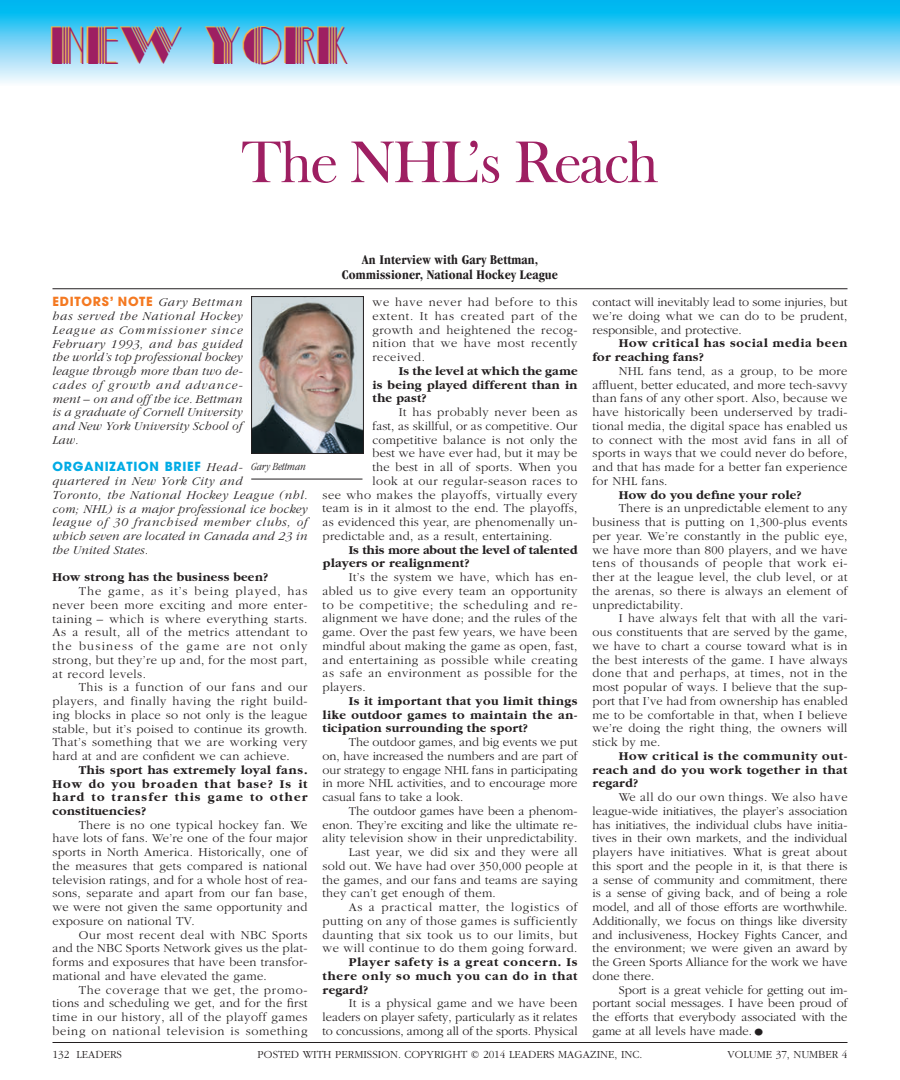
<style>
.page{position:relative;width:900px;height:1080px;background:#fff}
.page>*{position:absolute;margin:0;border:0;box-sizing:border-box;transform-origin:0 0}
.t1{font:60px "Frys Baskerville BT";letter-spacing:-.04em;color:#9e1f62}
.t2{font:45px "RM DEC Or";color:#9e1f62}
.t3{font:700 condensed 13.75px/15px "Garamond";letter-spacing:.01em;color:#231f20;text-align:center}
.t4{font:300 12.5px/13.8px "Garamond";letter-spacing:.02em;color:#231f20;text-align:justify}
.t5{font:700 12.5px/13.8px "Garamond";letter-spacing:.02em;color:#231f20;text-align:justify}
.t6{font:italic 300 12.5px/13.8px "Garamond";letter-spacing:.02em;color:#231f20}
.t7{font:300 12.5px "Garamond";letter-spacing:.04em;color:#231f20}
.t8{font:italic 300 12.5px/13.8px "Garamond";letter-spacing:.04em;color:#231f20}
.t9{font:300 12.5px "Garamond";color:#231f20}
.t10{font:700 12.5px/13.8px "Garamond";letter-spacing:.06em;color:#231f20}
.t11{font:300 12.5px "Garamond";letter-spacing:.06em;color:#231f20}
.t12{font:700 12.5px "Avant Garde";letter-spacing:.06em;color:#f47921}
.t13{font:700 12.5px "Avant Garde";letter-spacing:.06em;color:#00abe5}
.t14{font:300 11.25px "Garamond";color:#231f20}
.t15{font:italic 300 condensed 11.25px "Garamond";color:#231f20}
.s1{font-family:"Garamond";font-weight:300;font-style:italic;color:#231f20}
.s2{font-size:22.5px}
</style>
<div class="page">
<svg style="left:0;top:0;width:900px;height:83px"></svg>
<img style="left:253px;top:298px;width:109px;height:154px">
<div style="left:251px;top:296px;width:113px;height:158px;border:1px solid #231f20"></div>
<hr style="left:251px;top:479px;width:111px;height:1px;background:#231f20">
<hr style="left:52px;top:288px;width:796px;height:1px;background:#231f20">
<hr style="left:52px;top:1042px;width:796px;height:1px;background:#231f20">
<h2 class="t2" style="left:52px;top:9px;width:300px">NEW YORK</h2>
<h1 class="t1" style="left:241px;top:125px;width:420px">The NHL’s Reach</h1>
<p class="t12" style="left:52px;top:294px;width:191px">EDITORS’ NOTE <span class="s1">Gary Bettman</span></p>
<p class="t6" style="left:52px;top:309px;width:196px">has served the National Hockey<br>League as Commissioner since<br>February 1993, and has guided the world’s top professional hockey league through more than two de&shy;cades of growth and advance&shy;ment – on and offthe ice. Bettman is a graduate ofCornell University and New York University School of<br>Law.</p>
<p class="t13" style="left:52px;top:459px;width:192px">ORGANIZATION BRIEF <span class="s1">Head-</span></p>
<p class="t8" style="left:52px;top:474px;width:261px">quartered in New York City and<br>Toronto, the National Hockey League (nhl. com; NHL) is a major professional ice hockey league of 30 franchised member clubs, of which seven are located in Canada and 23 in the United States.</p>
<p class="t5" style="left:52px;top:571px;width:217px">How strong has the business been?</p>
<p class="t4" style="left:52px;top:584px;width:257px;text-indent:26px">The game, as it’s being played, has never been more exciting and more enter&shy;taining – which is where everything starts.<br>As a result, all of the metrics attendant to the business of the game are not only strong, but they’re up and, for the most part, at record levels.</p>
<p class="t4" style="left:52px;top:681px;width:257px;text-indent:26px">This is a function of our fans and our players, and finally having the right build&shy;ing blocks in place so not only is the league stable, but it’s poised to continue its growth.<br>That’s something that we are working very hard at and are confident we can achieve.</p>
<p class="t5" style="left:52px;top:763px;width:257px;text-indent:26px">This sport has extremely loyal fans.<br>How do you broaden that base? Is it hard to transfer this game to other constituencies?</p>
<p class="t4" style="left:52px;top:818px;width:257px;text-indent:26px">There is no one typical hockey fan. We have lots of fans. We’re one of the four major sports in North America. Historically, one of the measures that gets compared is national television ratings, and for a whole host of rea&shy;sons, separate and apart from our fan base, we were not given the same opportunity and exposure on national TV.</p>
<p class="t4" style="left:52px;top:928px;width:257px;text-indent:26px">Our most recent deal with NBC Sports and the NBC Sports Network gives us the plat&shy;forms and exposures that have been transfor&shy;mational and have elevated the game.</p>
<p class="t4" style="left:52px;top:983px;width:257px;text-indent:26px">The coverage that we get, the promo&shy;tions and scheduling we get, and for the first time in our history, all of the playoff games being on national television is something</p>
<p class="t15" style="left:252px;top:460px;width:56px">Gary Bettman</p>
<p class="t3" style="left:342px;top:252px;width:218px">An Interview with Gary Bettman,<br>Commissioner, National Hockey League</p>
<p class="t4" style="left:372px;top:296px;width:207px">we have never had before to this extent. It has created part of the growth and heightened the recog&shy;nition that we have most recently received.</p>
<p class="t5" style="left:372px;top:364px;width:207px;text-indent:26px">Is the level at which the game is being played different than in the past?</p>
<p class="t7" style="left:399px;top:406px;width:180px">It has probably never been as</p>
<p class="t4" style="left:372px;top:419px;width:207px">fast, as skillful, or as competitive. Our</p>
<p class="t4" style="left:372px;top:433px;width:206px">competitive balance is not only the</p>
<p class="t4" style="left:372px;top:447px;width:206px">best we have ever had, but it may be</p>
<p class="t4" style="left:372px;top:461px;width:206px">the best in all of sports. When you</p>
<p class="t7" style="left:372px;top:474px;width:207px">look at our regular-season races to</p>
<p class="t7" style="left:322px;top:488px;width:257px">see who makes the playoffs, virtually every</p>
<p class="t4" style="left:322px;top:502px;width:256px">team is in it almost to the end. The playoffs,</p>
<p class="t4" style="left:322px;top:516px;width:257px">as evidenced this year, are phenomenally un-</p>
<p class="t4" style="left:322px;top:529px;width:232px">predictable and, as a result, entertaining.</p>
<p class="t5" style="left:322px;top:543px;width:256px;text-indent:26px">Is this more about the level of talented players or realignment?</p>
<p class="t4" style="left:322px;top:571px;width:257px;text-indent:26px">It’s the system we have, which has en&shy;abled us to give every team an opportunity to be competitive; the scheduling and re&shy;alignment we have done; and the rules of the game. Over the past few years, we have been mindful about making the game as open, fast, and entertaining as possible while creating as safe an environment as possible for the players.</p>
<p class="t5" style="left:322px;top:694px;width:257px;text-indent:26px">Is it important that you limit things like outdoor games to maintain the an&shy;ticipation surrounding the sport?</p>
<p class="t4" style="left:322px;top:736px;width:257px;text-indent:26px">The outdoor games, and big events we put on, have increased the numbers and are part of our strategy to engage NHL fans in participating in more NHL activities, and to encourage more casual fans to take a look.</p>
<p class="t9" style="left:349px;top:804px;width:230px">The outdoor games have been a phenom-</p>
<p class="t9" style="left:322px;top:818px;width:256px">enon. They’re exciting and like the ultimate re-</p>
<p class="t4" style="left:322px;top:832px;width:257px">ality television show in their unpredictability.</p>
<p class="t4" style="left:349px;top:846px;width:230px">Last year, we did six and they were all</p>
<p class="t4" style="left:322px;top:859px;width:257px">sold out. We have had over 350,000 people at</p>
<p class="t4" style="left:322px;top:873px;width:257px">the games, and our fans and teams are saying</p>
<p class="t4" style="left:322px;top:887px;width:175px">they can’t get enough of them.</p>
<p class="t11" style="left:349px;top:901px;width:230px">As a practical matter, the logistics of</p>
<p class="t7" style="left:322px;top:914px;width:256px">putting on any of those games is sufficiently</p>
<p class="t7" style="left:322px;top:928px;width:257px">daunting that six took us to our limits, but</p>
<p class="t7" style="left:322px;top:942px;width:257px">we will continue to do them going forward.</p>
<p class="t5" style="left:322px;top:956px;width:257px;text-indent:26px">Player safety is a great concern. Is there only so much you can do in that regard?</p>
<p class="t4" style="left:322px;top:997px;width:257px;text-indent:26px">It is a physical game and we have been leaders on player safety, particularly as it relates to concussions, among all of the sports. Physical</p>
<p class="t4" style="left:592px;top:296px;width:257px">contact will inevitably lead to some injuries, but we’re doing what we can do to be prudent, responsible, and protective.</p>
<p class="t10" style="left:592px;top:337px;width:257px;text-indent:26px">How critical has social media been for reaching fans?</p>
<p class="t4" style="left:592px;top:364px;width:257px;text-indent:26px">NHL fans tend, as a group, to be more affluent, better educated, and more tech-savvy than fans of any other sport. Also, because we have historically been underserved by tradi&shy;tional media, the digital space has enabled us to connect with the most avid fans in all of sports in ways that we could never do before, and that has made for a better fan experience for NHL fans.</p>
<p class="t5" style="left:619px;top:488px;width:184px">How do you define your role?</p>
<p class="t4" style="left:592px;top:502px;width:257px;text-indent:26px">There is an unpredictable element to any business that is putting on 1,300-plus events per year. We’re constantly in the public eye, we have more than 800 players, and we have tens of thousands of people that work ei&shy;ther at the league level, the club level, or at the arenas, so there is always an element of unpredictability.</p>
<p class="t4" style="left:592px;top:612px;width:257px;text-indent:26px">I have always felt that with all the vari&shy;ous constituents that are served by the game, we have to chart a course toward what is in the best interests of the game. I have always done that and perhaps, at times, not in the most popular of ways. I believe that the sup&shy;port that I’ve had from ownership has enabled me to be comfortable in that, when I believe we’re doing the right thing, the owners will stick by me.</p>
<p class="t5" style="left:592px;top:749px;width:257px;text-indent:26px">How critical is the community out&shy;reach and do you work together in that regard?</p>
<p class="t4" style="left:592px;top:791px;width:257px;text-indent:26px">We all do our own things. We also have league-wide initiatives, the player’s association has initiatives, the individual clubs have initia&shy;tives in their own markets, and the individual players have initiatives. What is great about this sport and the people in it, is that there is a sense of community and commitment, there is a sense of giving back, and of being a role model, and all of those efforts are worthwhile.<br>Additionally, we focus on things like diversity and inclusiveness, Hockey Fights Cancer, and the environment; we were given an award by the Green Sports Alliance for the work we have done there.</p>
<p class="t4" style="left:592px;top:983px;width:256px;text-indent:26px">Sport is a great vehicle for getting out im&shy;portant social messages. I have been proud of the efforts that everybody associated with the game at all levels have made.<span class="s2">•</span></p>
<p class="t14" style="left:52px;top:1048px;width:71px">132 LEADERS</p>
<p class="t14" style="left:258px;top:1048px;width:386px">POSTED WITH PERMISSION. COPYRIGHT © 2014 LEADERS MAGAZINE, INC.</p>
<p class="t14" style="left:728px;top:1048px;width:121px">VOLUME 37, NUMBER 4</p>
</div>
